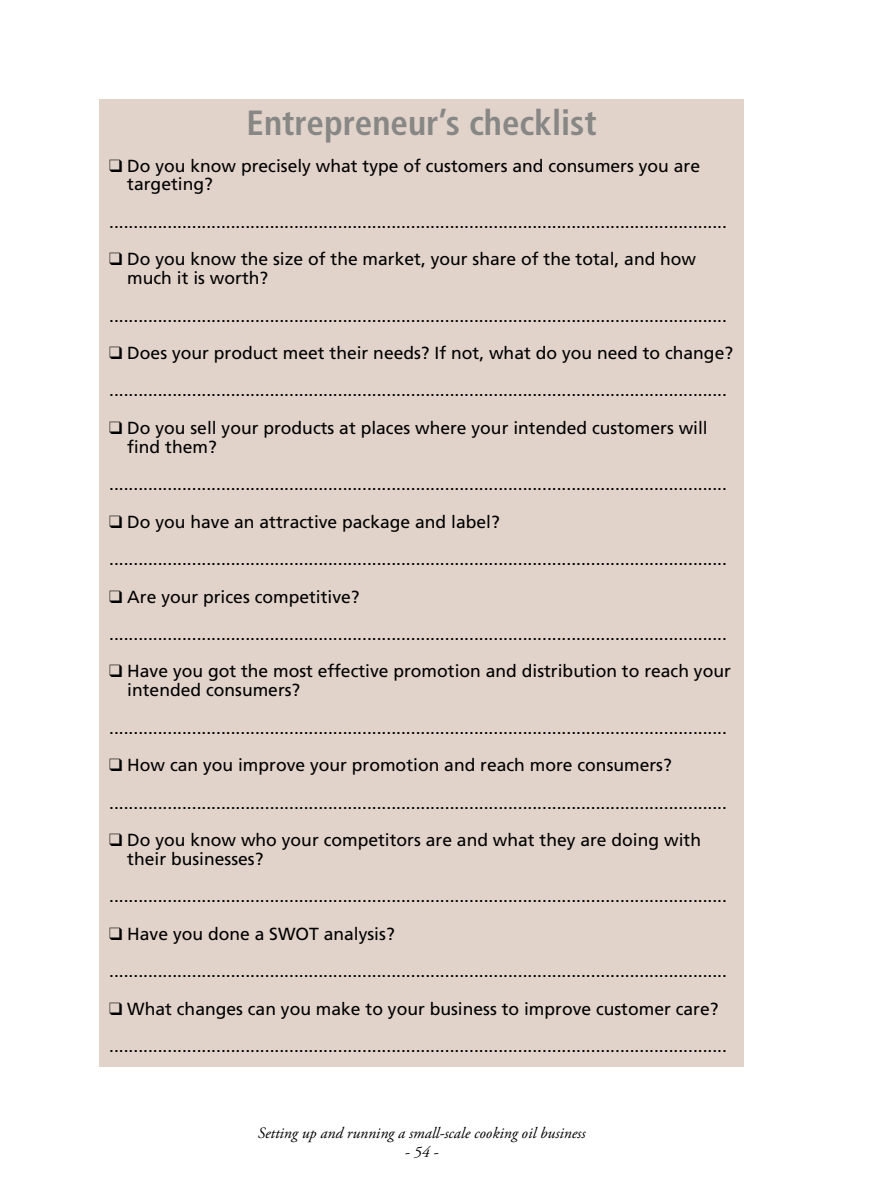
<style>
.page{position:relative;width:893px;height:1191px;background:#fff}
.page>*{position:absolute;margin:0;border:0;box-sizing:border-box;transform-origin:0 0}
.t1{font:700 condensed 35px "Frutiger LT Std";color:#878786}
.t2{font:17.5px/37.4px "Frutiger LT Std";color:#000}
.t3{font:italic 15.75px "Adobe Garamond Pro";color:#000}
</style>
<div class="page">
<div style="left:99px;top:99px;width:645px;height:968px;background:#e1d3ca"></div>
<h1 class="t1" style="left:247px;top:102px;width:352px">Entrepreneur’s checklist</h1>
<p class="t2" style="left:127px;top:156px;width:574px;line-height:18.7px;text-indent:-18px">❑ Do you know precisely what type of customers and consumers you are targeting?</p>
<p class="t2" style="left:109px;top:203px;width:619px">...............................................................................................................................</p>
<p class="t2" style="left:127px;top:250px;width:570px;line-height:18.7px;text-indent:-18px">❑ Do you know the size of the market, your share of the total, and how much it is worth?</p>
<p class="t2" style="left:109px;top:297px;width:619px">...............................................................................................................................</p>
<p class="t2" style="left:109px;top:334px;width:625px">❑ Does your product meet their needs? If not, what do you need to change? ...............................................................................................................................</p>
<p class="t2" style="left:127px;top:418px;width:582px;line-height:18.7px;text-indent:-18px">❑ Do you sell your products at places where your intended customers will find them?</p>
<p class="t2" style="left:109px;top:465px;width:619px">...............................................................................................................................</p>
<p class="t2" style="left:109px;top:503px;width:619px">❑ Do you have an attractive package and label? ...............................................................................................................................</p>
<p class="t2" style="left:109px;top:578px;width:619px">❑ Are your prices competitive? ...............................................................................................................................</p>
<p class="t2" style="left:127px;top:662px;width:605px;line-height:18.7px;text-indent:-18px">❑ Have you got the most effective promotion and distribution to reach your intended consumers?</p>
<p class="t2" style="left:109px;top:709px;width:619px">...............................................................................................................................</p>
<p class="t2" style="left:109px;top:746px;width:619px">❑ How can you improve your promotion and reach more consumers? ...............................................................................................................................</p>
<p class="t2" style="left:127px;top:830px;width:575px;line-height:18.7px;text-indent:-18px">❑ Do you know who your competitors are and what they are doing with their businesses?</p>
<p class="t2" style="left:109px;top:877px;width:619px">...............................................................................................................................</p>
<p class="t2" style="left:109px;top:915px;width:619px">❑ Have you done a SWOT analysis? ...............................................................................................................................</p>
<p class="t2" style="left:109px;top:990px;width:619px">❑ What changes can you make to your business to improve customer care? ...............................................................................................................................</p>
<p class="t3" style="left:258px;top:1123px;width:329px">Setting up and running a small-scale cooking oil business</p>
<p class="t3" style="left:405px;top:1142px;width:35px">- 54 -</p>
</div>
